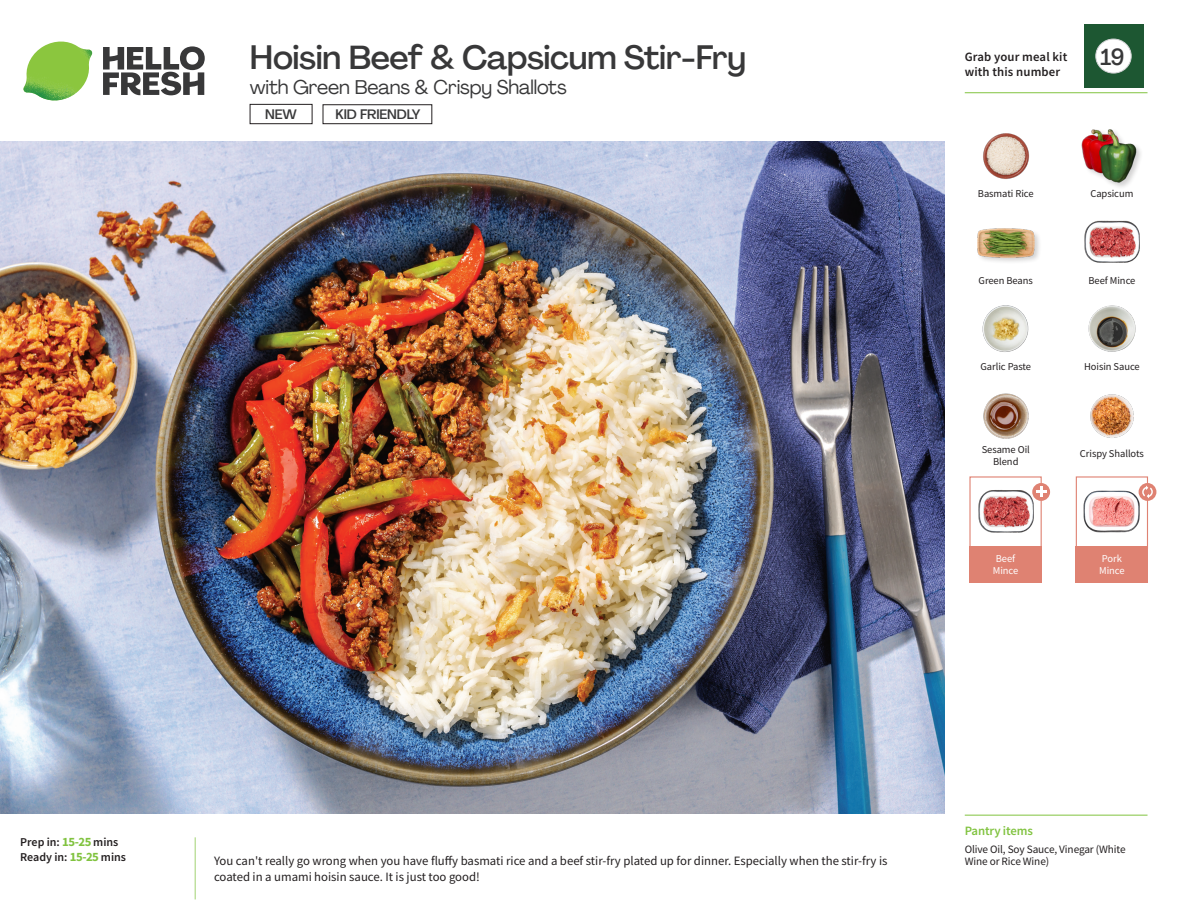
<style>
.page{position:relative;width:1188px;height:918px;background:#fff}
.page>*{position:absolute;margin:0;border:0;box-sizing:border-box;transform-origin:0 0}
._15_Titel_UK{font:500 33px "Agrandir";letter-spacing:-.015em;color:#383839}
._002_Label_Nr{font:500 22.8px "Agrandir";color:#383839;scale:.94 1}
._15_Titel_UK-2{font:19.5px "Agrandir";letter-spacing:-.01em;color:#383839}
.t1{font:500 13.5px "Agrandir";letter-spacing:-.01em;color:#383839}
.Step_6_Text_AU{font:12.75px/16.5px "Source Sans Pro";color:#231f20}
.t2{font:600 12.75px/15px "Source Sans Pro";letter-spacing:.01em;color:#231f20}
._04_Headers_Front{font:600 12.75px "Source Sans Pro";letter-spacing:-.01em;color:#81c340}
._04_Intro{font:600 12px "Source Sans Pro";color:#231f20}
._05_Pantry{font:11.25px/12px "Source Sans Pro";letter-spacing:-.01em;color:#231f20}
._18_FRONT_ingredients{font:10.5px/12px "Source Sans Pro";letter-spacing:-.005em;color:#231f20;text-align:center}
._18_FRONT_ingredients-2{font:10.5px/12px "Source Sans Pro";letter-spacing:-.005em;color:#fff}
.s1{font-weight:700;font-size:12.75px;color:#81c340}
</style>
<div class="page">
<svg style="left:103px;top:46px;width:102px;height:49px"></svg>
<img style="left:23px;top:42px;width:69px;height:59px">
<img style="left:0;top:142px;width:945px;height:672px">
<div style="left:1076px;top:476px;width:72px;height:73px;border:1px solid #df8272"></div>
<div style="left:1076px;top:546px;width:72px;height:37px;background:#df8272"></div>
<div style="left:969px;top:546px;width:73px;height:37px;background:#df8272"></div>
<img style="left:1084px;top:490px;width:55px;height:43px">
<div style="left:969px;top:476px;width:73px;height:73px;border:1px solid #df8272"></div>
<img style="left:978px;top:490px;width:55px;height:43px">
<div style="left:1032px;top:483px;width:18px;height:18px;background:#df8272;border-radius:50%"></div>
<svg style="left:1036px;top:487px;width:10px;height:10px"></svg>
<div style="left:1139px;top:483px;width:17px;height:18px;background:#df8272;border-radius:50%"></div>
<svg style="left:1142px;top:485px;width:11px;height:13px"></svg>
<div style="left:323px;top:105px;width:109px;height:19px;border:1px solid #231f20"></div>
<div style="left:250px;top:104px;width:62px;height:20px;border:1px solid #231f20"></div>
<img style="left:1088px;top:305px;width:48px;height:47px">
<img style="left:1090px;top:394px;width:44px;height:44px">
<img style="left:983px;top:393px;width:46px;height:46px">
<img style="left:982px;top:305px;width:47px;height:47px">
<img style="left:983px;top:133px;width:46px;height:46px">
<img style="left:1084px;top:220px;width:56px;height:43px">
<div style="left:1081px;top:128px;width:63px;height:62px;background:#231f20;opacity:.2"></div>
<img style="left:1081px;top:128px;width:57px;height:57px">
<div style="left:976px;top:227px;width:66px;height:38px;background:#231f20;opacity:.2"></div>
<img style="left:977px;top:227px;width:57px;height:38px">
<hr style="left:965px;top:815px;width:183px;height:1px;background:#81c340">
<hr style="left:965px;top:92px;width:183px;height:1px;background:#81c340">
<div style="left:1084px;top:24px;width:59px;height:64px;background:#1d5732"></div>
<div style="left:1096px;top:39px;width:35px;height:34px;background:#fff;border-radius:50%"></div>
<div style="left:1096px;top:39px;width:35px;height:34px;border:1px solid #d1d2d4;border-radius:50%"></div>
<p class="_15_Titel_UK" style="left:250px;top:37px;width:498px">Hoisin Beef &amp; Capsicum Stir-Fry</p>
<p class="_15_Titel_UK-2" style="left:250px;top:75px;width:318px">with Green Beans &amp; Crispy Shallots</p>
<p class="t1" style="left:265px;top:106px;width:33px">NEW</p>
<p class="t1" style="left:336px;top:106px;width:86px">KID FRIENDLY</p>
<p class="t2" style="left:965px;top:49px;width:104px">Grab your meal kit with this number</p>
<p class="_002_Label_Nr" style="left:1101px;top:43px;width:27px">19</p>
<p class="_18_FRONT_ingredients" style="left:978px;top:188px;width:57px">Basmati Rice</p>
<p class="_18_FRONT_ingredients" style="left:1090px;top:188px;width:44px">Capsicum</p>
<p class="_18_FRONT_ingredients" style="left:979px;top:274px;width:56px">Green Beans</p>
<p class="_18_FRONT_ingredients" style="left:1088px;top:274px;width:48px">Beef Mince</p>
<p class="_18_FRONT_ingredients" style="left:981px;top:360px;width:52px">Garlic Paste</p>
<p class="_18_FRONT_ingredients" style="left:1084px;top:360px;width:57px">Hoisin Sauce</p>
<p class="_18_FRONT_ingredients" style="left:982px;top:443px;width:50px">Sesame Oil<br>Blend</p>
<p class="_18_FRONT_ingredients-2" style="left:993px;top:553px;width:27px">Beef<br>Mince</p>
<p class="_18_FRONT_ingredients" style="left:1080px;top:448px;width:65px">Crispy Shallots</p>
<p class="_18_FRONT_ingredients-2" style="left:1099px;top:553px;width:27px">Pork<br>Mince</p>
<p class="_04_Intro" style="left:20px;top:834px;width:100px">Prep in: <span class="s1">15-25</span> mins</p>
<p class="_04_Intro" style="left:20px;top:849px;width:107px">Ready in: <span class="s1">15-25</span> mins</p>
<p class="Step_6_Text_AU" style="left:214px;top:852px;width:675px">You can't really go wrong when you have fluffy basmati rice and a beef stir-fry plated up for dinner. Especially when the stir-fry is coated in a umami hoisin sauce. It is just too good!</p>
<p class="_04_Headers_Front" style="left:965px;top:822px;width:70px">Pantry items</p>
<p class="_05_Pantry" style="left:965px;top:843px;width:162px">Olive Oil, Soy Sauce, Vinegar (White<br>Wine or Rice Wine)</p>
</div>
